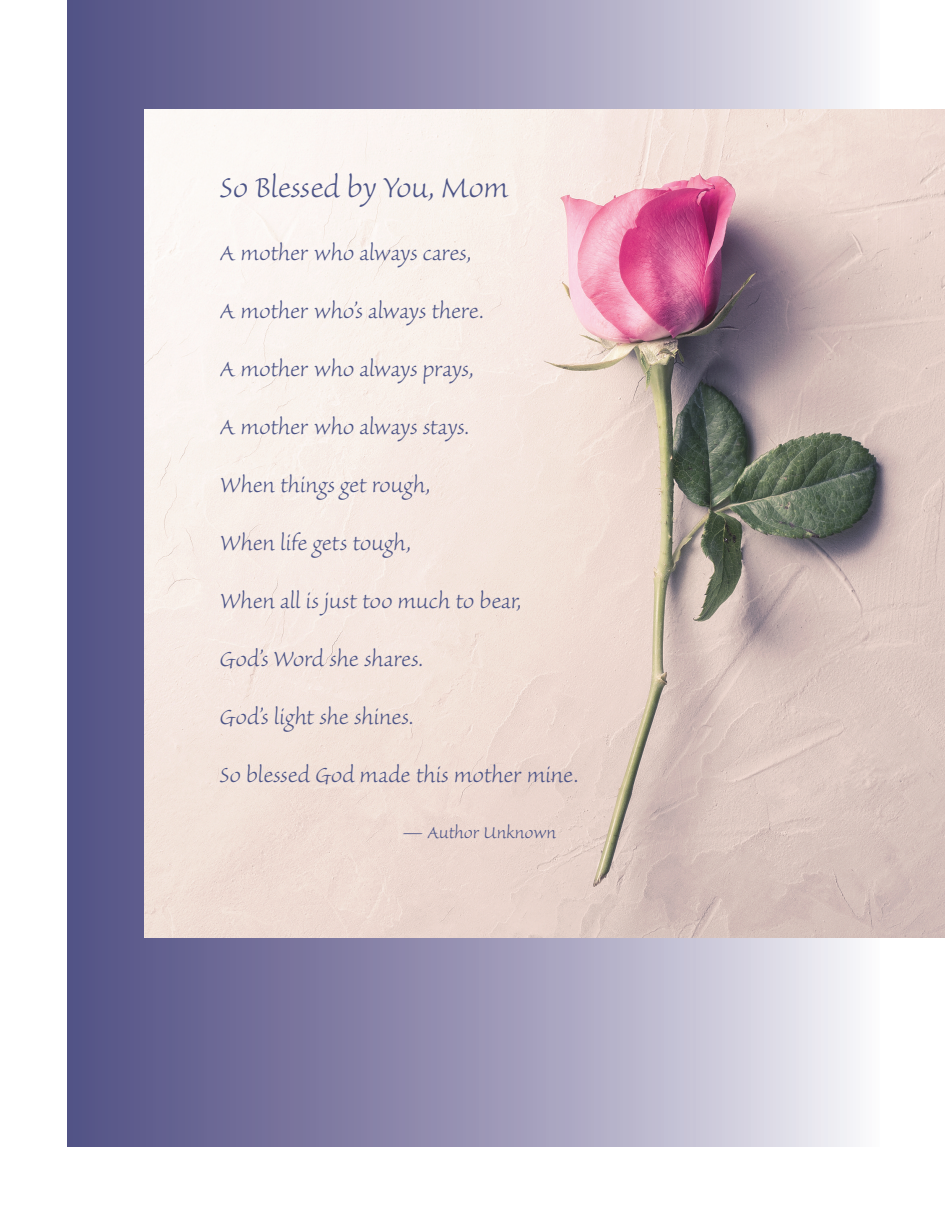
<style>
.page{position:relative;width:945px;height:1215px;background:#fff}
.page>*{position:absolute;margin:0;border:0;box-sizing:border-box;transform-origin:0 0}
.t1{font:300 36px "Sanvito";letter-spacing:-.01em;color:#4c5486}
.t2{font:300 27px/57.9px "Sanvito";letter-spacing:-.015em;color:#4c5486}
.t3{font:300 21px "Sanvito";letter-spacing:-.01em;color:#4c5486}
</style>
<div class="page">
<div style="left:68px;top:0;width:812px;height:1147px;background:linear-gradient(to right,#4c487e,#f0eef3)"></div>
<img style="left:144px;top:109px;width:801px;height:828px">
<h1 class="t1" style="left:220px;top:170px;width:290px">So Blessed by You, Mom</h1>
<p class="t2" style="left:220px;top:225px;width:360px">A mother who always cares,<br>A mother who’s always there.<br>A mother who always prays,<br>A mother who always stays.<br>When things get rough,<br>When life gets tough,<br>When all is just too much to bear,<br>God’s Word she shares.<br>God’s light she shines.<br>So blessed God made this mother mine.</p>
<p class="t3" style="left:402px;top:822px;width:156px">— Author Unknown</p>
</div>
